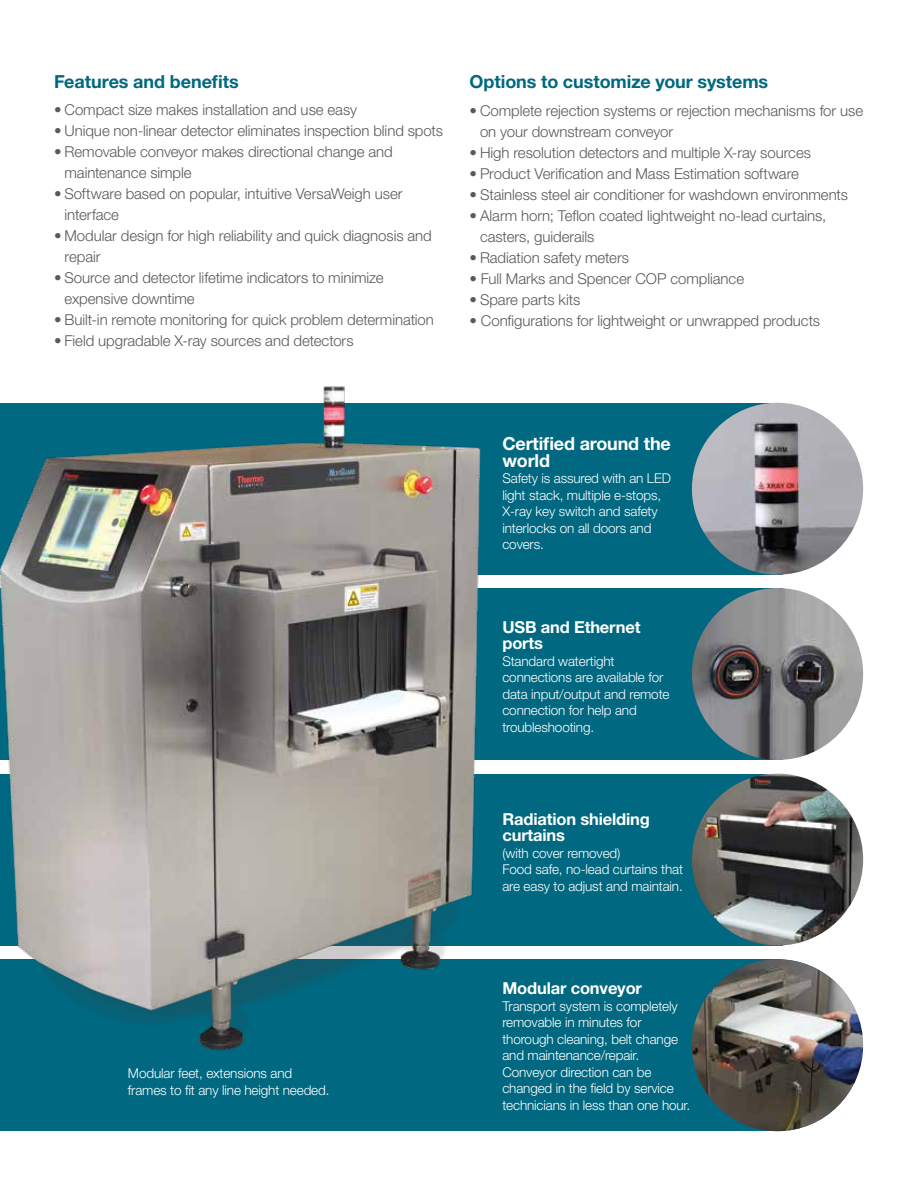
<style>
.page{position:relative;width:918px;height:1188px;background:#fff}
.page>*{position:absolute;margin:0;border:0;box-sizing:border-box;transform-origin:0 0}
.t1{font:700 18px "Helvetica Neue LT Std";letter-spacing:-.005em;color:#006880}
.t2{font:700 18px/16.5px "Helvetica Neue LT Std";letter-spacing:-.01em;color:#fff}
.t3{font:700 16.5px/16.5px "Helvetica Neue LT Std";letter-spacing:-.01em;color:#fff}
.t4{font:300 15px/21px "Helvetica Neue LT Std";letter-spacing:-.005em;color:#58595b}
.t5{font:300 13.5px/16.5px "Helvetica Neue LT Std";letter-spacing:-.01em;color:#fff}
</style>
<div class="page">
<div style="left:0;top:959px;width:780px;height:172px;background:#006880"></div>
<div style="left:463px;top:403px;width:320px;height:172px;background:#006880"></div>
<div style="left:463px;top:588px;width:320px;height:172px;background:#006880"></div>
<div style="left:463px;top:774px;width:320px;height:172px;background:#006880"></div>
<img style="left:0;top:386px;width:481px;height:665px">
<img style="left:692px;top:403px;width:171px;height:172px;border-radius:86px">
<img style="left:692px;top:588px;width:171px;height:172px;border-radius:86px">
<img style="left:692px;top:774px;width:171px;height:172px;border-radius:86px">
<img style="left:692px;top:959px;width:171px;height:172px;border-radius:86px">
<p class="t1" style="left:54px;top:70px;width:186px">Features and benefits</p>
<p class="t4" style="left:54px;top:99px;width:305px">• Compact size makes installation and use easy</p>
<p class="t4" style="left:54px;top:120px;width:391px">• Unique non-linear detector eliminates inspection blind spots</p>
<p class="t4" style="left:64px;top:141px;width:330px;text-indent:-10px">• Removable conveyor makes directional change and maintenance simple</p>
<p class="t4" style="left:64px;top:183px;width:340px;text-indent:-10px">• Software based on popular, intuitive VersaWeigh user interface</p>
<p class="t4" style="left:64px;top:225px;width:369px;text-indent:-10px">• Modular design for high reliability and quick diagnosis and repair</p>
<p class="t4" style="left:64px;top:267px;width:321px;text-indent:-10px">• Source and detector lifetime indicators to minimize expensive downtime</p>
<p class="t4" style="left:54px;top:309px;width:381px">• Built-in remote monitoring for quick problem determination</p>
<p class="t4" style="left:54px;top:330px;width:301px">• Field upgradable X-ray sources and detectors</p>
<p class="t1" style="left:470px;top:71px;width:300px">Options to customize your systems</p>
<p class="t4" style="left:480px;top:99px;width:385px;text-indent:-10px">• Complete rejection systems or rejection mechanisms for use on your downstream conveyor</p>
<p class="t4" style="left:470px;top:141px;width:343px">• High resolution detectors and multiple X-ray sources</p>
<p class="t4" style="left:470px;top:162px;width:331px">• Product Verification and Mass Estimation software</p>
<p class="t4" style="left:470px;top:183px;width:380px">• Stainless steel air conditioner for washdown environments</p>
<p class="t4" style="left:480px;top:204px;width:348px;text-indent:-10px">• Alarm horn; Teflon coated lightweight no-lead curtains, casters, guiderails</p>
<p class="t4" style="left:470px;top:246px;width:161px">• Radiation safety meters</p>
<p class="t4" style="left:470px;top:267px;width:276px">• Full Marks and Spencer COP compliance</p>
<p class="t4" style="left:470px;top:288px;width:112px">• Spare parts kits</p>
<p class="t4" style="left:470px;top:309px;width:352px">• Configurations for lightweight or unwrapped products</p>
<p class="t2" style="left:502px;top:435px;width:170px">Certified around the world</p>
<p class="t5" style="left:502px;top:470px;width:170px">Safety is assured with an LED light stack, multiple e-stops,<br>X-ray key switch and safety interlocks on all doors and covers.</p>
<p class="t3" style="left:502px;top:618px;width:140px">USB and Ethernet ports</p>
<p class="t5" style="left:502px;top:652px;width:169px">Standard watertight connections are available for data input/output and remote connection for help and troubleshooting.</p>
<p class="t3" style="left:502px;top:810px;width:149px">Radiation shielding curtains</p>
<p class="t5" style="left:502px;top:844px;width:182px">(with cover removed)<br>Food safe, no-lead curtains that are easy to adjust and maintain.</p>
<p class="t5" style="left:128px;top:1065px;width:203px">Modular feet, extensions and frames to fit any line height needed.</p>
<p class="t3" style="left:502px;top:980px;width:141px">Modular conveyor</p>
<p class="t5" style="left:502px;top:997px;width:189px">Transport system is completely removable in minutes for thorough cleaning, belt change and maintenance/repair.<br>Conveyor direction can be changed in the field by service technicians in less than one hour.</p>
</div>
